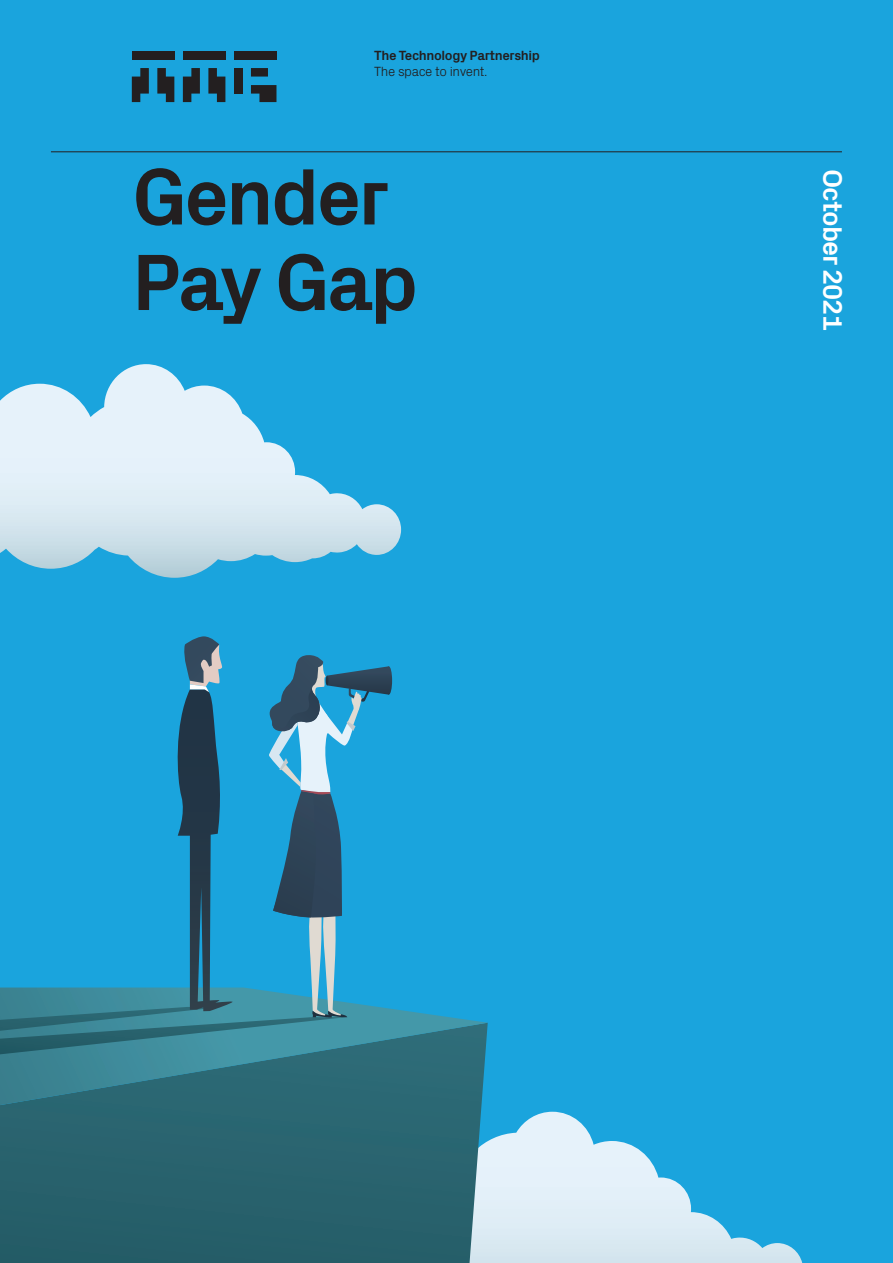
<style>
.page{position:relative;width:893px;height:1263px;background:#1aa4dd}
.page>*{position:absolute;margin:0;border:0;box-sizing:border-box;transform-origin:0 0}
.t1{font:700 81px/85.5px "Px Grotesk";letter-spacing:-.04em;color:#231f20}
.t2{font:700 27px "Px Grotesk";letter-spacing:-.04em;color:#fff}
.t3{font:700 13.5px "Px Grotesk";letter-spacing:-.03em;color:#231f20}
.t4{font:300 13.5px "Px Grotesk";letter-spacing:-.03em;color:#231f20}
</style>
<div class="page">
<svg style="left:488px;top:1111px;width:314px;height:152px"></svg>
<svg style="left:0;top:364px;width:401px;height:214px"></svg>
<div style="left:0;top:1105px;width:488px;height:158px;background:#28626d"></div>
<svg style="left:0;top:1009px;width:488px;height:96px;background:#317584"></svg>
<svg style="left:0;top:636px;width:392px;height:418px"></svg>
<hr style="left:51px;top:151px;width:791px;height:1px;background:#231f20">
<div style="left:234px;top:51px;width:42px;height:9px;background:#231f20"></div>
<div style="left:234px;top:68px;width:8px;height:26px;background:#231f20"></div>
<svg style="left:251px;top:68px;width:17px;height:9px"></svg>
<svg style="left:251px;top:85px;width:25px;height:17px"></svg>
<svg style="left:183px;top:68px;width:17px;height:34px"></svg>
<div style="left:183px;top:51px;width:42px;height:9px;background:#231f20"></div>
<svg style="left:208px;top:68px;width:17px;height:34px"></svg>
<div style="left:132px;top:51px;width:42px;height:9px;background:#231f20"></div>
<svg style="left:157px;top:68px;width:17px;height:34px"></svg>
<svg style="left:132px;top:68px;width:17px;height:34px"></svg>
<p class="t3" style="left:374px;top:45px;width:167px">The Technology Partnership</p>
<p class="t4" style="left:374px;top:62px;width:115px">The space to invent.</p>
<h1 class="t1" style="left:132px;top:150px;width:288px">Gender<br>Pay Gap</h1>
<h2 class="t2" style="left:852px;top:169px;width:163px;rotate:90deg">October 2021</h2>
</div>
